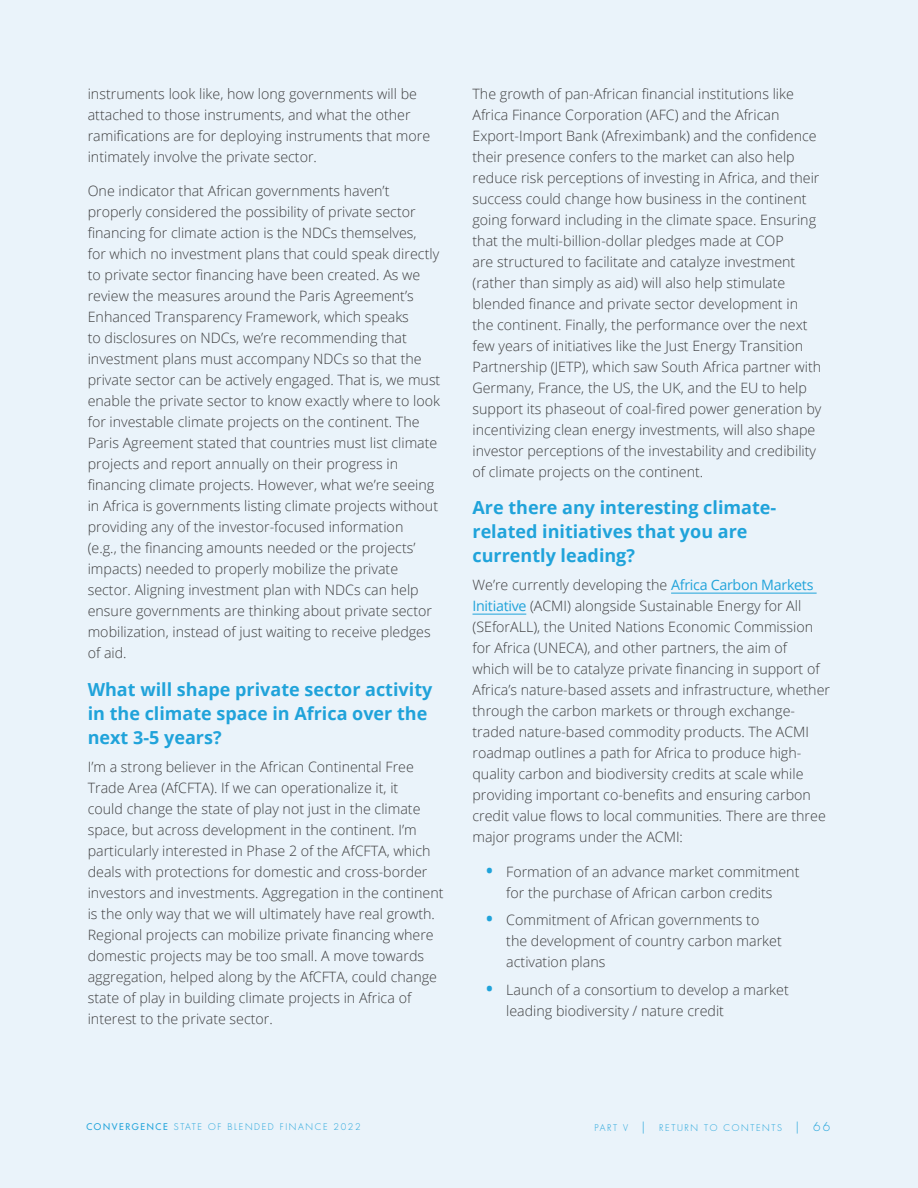
<style>
.page{position:relative;width:918px;height:1188px;background:#eaf3fa}
.page>*{position:absolute;margin:0;border:0;box-sizing:border-box;transform-origin:0 0}
.Question{font:700 18px/24px "Open Sans";color:#20a3da}
.t1{font:300 14.25px/21px "Open Sans";color:#3e3e3f}
.t2{font:300 9px "Futura Std";letter-spacing:.18em;color:#20a3da}
.s1{font-weight:400;color:#20a3da}
.s2{font-weight:700;font-size:18px;color:#20a3da}
.s3{font-weight:500}
.s4{font-size:12px}
</style>
<div class="page">
<hr style="left:671px;top:593px;width:146px;height:1px;background:#20a3da">
<hr style="left:472px;top:614px;width:54px;height:1px;background:#20a3da">
<p class="t1" style="left:88px;top:83px;width:344px">instruments look like, how long governments will be attached to those instruments, and what the other ramifications are for deploying instruments that more intimately involve the private sector.</p>
<p class="t1" style="left:88px;top:180px;width:354px">One indicator that African governments haven’t properly considered the possibility of private sector financing for climate action is the NDCs themselves,<br>for which no investment plans that could speak directly to private sector financing have been created. As we review the measures around the Paris Agreement’s Enhanced Transparency Framework, which speaks<br>to disclosures on NDCs, we’re recommending that investment plans must accompany NDCs so that the private sector can be actively engaged. That is, we must enable the private sector to know exactly where to look for investable climate projects on the continent. The Paris Agreement stated that countries must list climate projects and report annually on their progress in financing climate projects. However, what we’re seeing in Africa is governments listing climate projects without providing any of the investor-focused information<br>(e.g., the financing amounts needed or the projects’ impacts) needed to properly mobilize the private sector. Aligning investment plan with NDCs can help ensure governments are thinking about private sector mobilization, instead of just waiting to receive pledges of aid.</p>
<p class="Question" style="left:88px;top:677px;width:346px">What will shape private sector activity in the climate space in Africa over the next 3-5 years?</p>
<p class="t1" style="left:88px;top:756px;width:357px">I’m a strong believer in the African Continental Free Trade Area (AfCFTA). If we can operationalize it, it<br>could change the state of play not just in the climate space, but across development in the continent. I’m particularly interested in Phase 2 of the AfCFTA, which deals with protections for domestic and cross-border investors and investments. Aggregation in the continent is the only way that we will ultimately have real growth.<br>Regional projects can mobilize private financing where domestic projects may be too small. A move towards aggregation, helped along by the AfCFTA, could change state of play in building climate projects in Africa of interest to the private sector.</p>
<p class="t1" style="left:472px;top:83px;width:350px">The growth of pan-African financial institutions like Africa Finance Corporation (AFC) and the African Export-Import Bank (Afreximbank) and the confidence their presence confers to the market can also help reduce risk perceptions of investing in Africa, and their success could change how business in the continent going forward including in the climate space. Ensuring that the multi-billion-dollar pledges made at COP<br>are structured to facilitate and catalyze investment (rather than simply as aid) will also help stimulate blended finance and private sector development in the continent. Finally, the performance over the next few years of initiatives like the Just Energy Transition Partnership (JETP), which saw South Africa partner with Germany, France, the US, the UK, and the EU to help support its phaseout of coal-fired power generation by incentivizing clean energy investments, will also shape investor perceptions of the investability and credibility of climate projects on the continent.</p>
<p class="Question" style="left:472px;top:495px;width:305px">Are there any interesting climate&shy;related initiatives that you are currently leading?</p>
<p class="t1" style="left:472px;top:574px;width:359px">We’re currently developing the <span class="s1">Africa Carbon Markets Initiative</span> (ACMI) alongside Sustainable Energy for All (SEforALL), the United Nations Economic Commission for Africa (UNECA), and other partners, the aim of<br>which will be to catalyze private financing in support of Africa’s nature-based assets and infrastructure, whether through the carbon markets or through exchange&shy;traded nature-based commodity products. The ACMI roadmap outlines a path for Africa to produce high&shy;quality carbon and biodiversity credits at scale while providing important co-benefits and ensuring carbon credit value flows to local communities. There are three major programs under the ACMI:</p>
<p class="t1" style="left:486px;top:861px;width:315px;text-align:center"><span class="s2">•</span> Formation of an advance market commitment for the purchase of African carbon credits</p>
<p class="t1" style="left:506px;top:909px;width:277px;text-indent:-20px"><span class="s2">•</span> Commitment of African governments to the development of country carbon market activation plans</p>
<p class="t1" style="left:506px;top:979px;width:284px;text-indent:-20px"><span class="s2">•</span> Launch of a consortium to develop a market leading biodiversity / nature credit</p>
<p class="t2" style="left:86px;top:1122px;width:276px"><span class="s3">CONVERGENCE</span> STATE OF BLENDED FINANCE 2022</p>
<p class="t2" style="left:595px;top:1123px;width:237px">PART V <span class="s4">|</span> RETURN TO CONTENTS <span class="s4">| 66</span></p>
</div>
